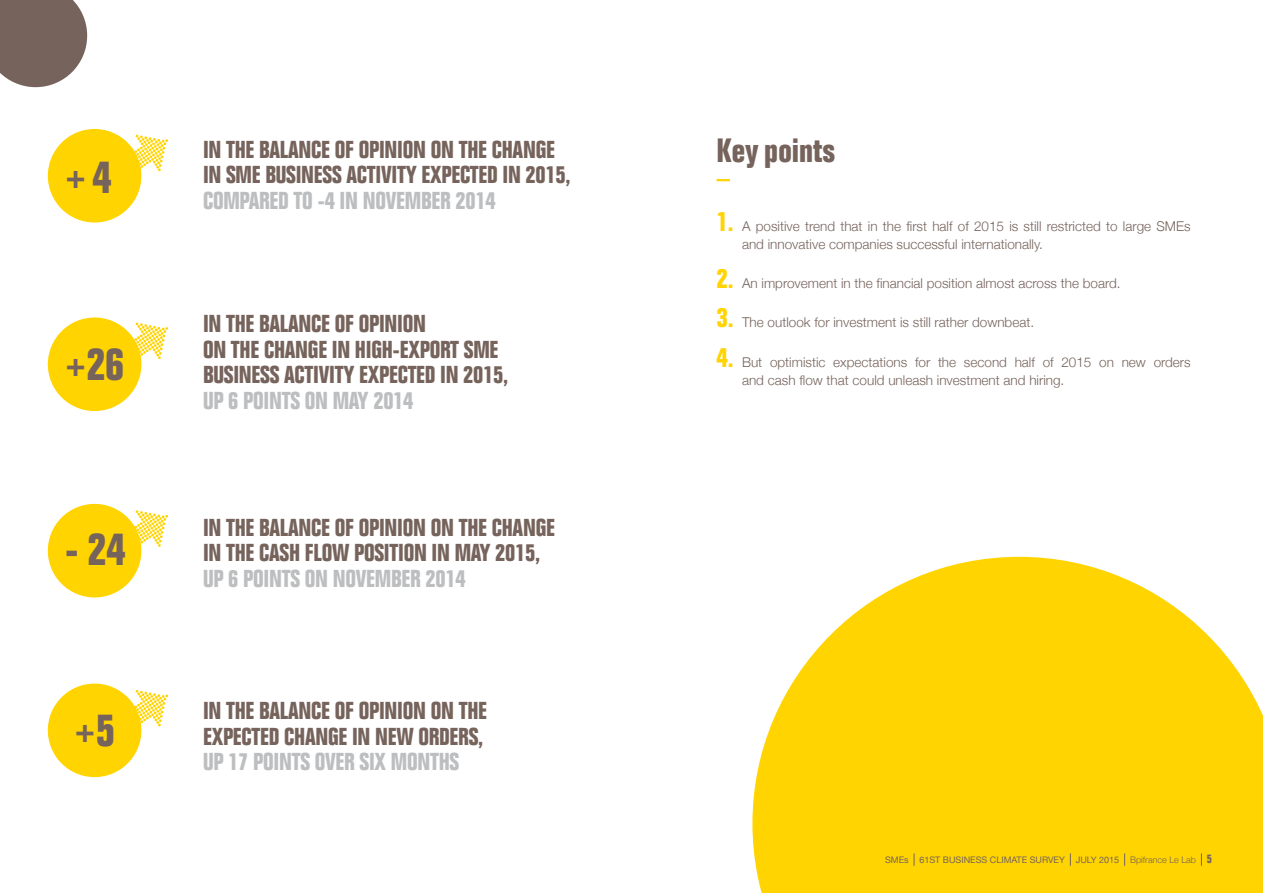
<style>
.page{position:relative;width:1263px;height:893px;background:#fff}
.page>*{position:absolute;margin:0;border:0;box-sizing:border-box;transform-origin:0 0}
.t1{font:700 condensed 45px "Folio";color:#76635c}
.t2{font:700 condensed 33px "Folio";color:#76635c}
.t3{font:700 condensed 27px/57.4px "Folio";color:#ffd400}
.t4{font:700 condensed 24px/25.5px "Folio";letter-spacing:-.01em;color:#76635c}
.t5{font:700 condensed 24px "Folio";letter-spacing:-.01em;color:#bcbec0}
.t6{font:300 13.5px/18px "Helvetica Neue";color:#76635c}
.t7{font:9px "Helvetica Neue";color:#76635c}
.s1{font-size:45px}
.s2{font-size:33px}
.s3{font-weight:300}
.s4{font-family:"Folio";font-weight:700;font-stretch:condensed;font-size:12px}
</style>
<div class="page">
<div style="left:48px;top:129px;width:93px;height:94px;background:#ffd400;border-radius:50%"></div>
<div style="left:48px;top:504px;width:93px;height:93px;background:#ffd400;border-radius:50%"></div>
<div style="left:48px;top:684px;width:93px;height:93px;background:#ffd400;border-radius:50%"></div>
<div style="left:48px;top:317px;width:93px;height:94px;background:#ffd400;border-radius:50%"></div>
<svg style="left:752px;top:557px;width:511px;height:336px;fill:#ffd400"></svg>
<svg style="left:0;top:0;width:87px;height:87px;background:#85746e"></svg>
<svg style="left:914px;top:853px;width:1px;height:13px"></svg>
<svg style="left:1070px;top:853px;width:1px;height:13px"></svg>
<svg style="left:1124px;top:853px;width:1px;height:13px"></svg>
<svg style="left:1201px;top:853px;width:1px;height:13px"></svg>
<svg style="left:716px;top:179px;width:14px;height:2px"></svg>
<svg style="left:115px;top:322px;width:53px;height:48px"></svg>
<svg style="left:118px;top:510px;width:50px;height:48px"></svg>
<svg style="left:118px;top:690px;width:50px;height:46px"></svg>
<svg style="left:116px;top:134px;width:52px;height:47px"></svg>
<h2 class="t2" style="left:66px;top:158px;width:48px">+ <span class="s1">4</span></h2>
<h1 class="t1" style="left:66px;top:340px;width:60px"><span class="s2">+</span>26</h1>
<h1 class="t1" style="left:65px;top:524px;width:62px">- 24</h1>
<h2 class="t2" style="left:75px;top:712px;width:41px">+<span class="s1">5</span></h2>
<h3 class="t4" style="left:203px;top:137px;width:369px">IN THE BALANCE OF OPINION ON THE CHANGE<br>IN SME BUSINESS ACTIVITY EXPECTED IN 2015,</h3>
<h3 class="t5" style="left:203px;top:187px;width:294px">COMPARED TO -4 IN NOVEMBER 2014</h3>
<h3 class="t4" style="left:203px;top:311px;width:307px">IN THE BALANCE OF OPINION<br>ON THE CHANGE IN HIGH-EXPORT SME<br>BUSINESS ACTIVITY EXPECTED IN 2015,</h3>
<h3 class="t5" style="left:203px;top:387px;width:212px">UP 6 POINTS ON MAY 2014</h3>
<h3 class="t4" style="left:203px;top:515px;width:353px">IN THE BALANCE OF OPINION ON THE CHANGE<br>IN THE CASH FLOW POSITION IN MAY 2015,</h3>
<h3 class="t5" style="left:203px;top:565px;width:264px">UP 6 POINTS ON NOVEMBER 2014</h3>
<h3 class="t4" style="left:203px;top:698px;width:286px">IN THE BALANCE OF OPINION ON THE<br>EXPECTED CHANGE IN NEW ORDERS,</h3>
<h3 class="t5" style="left:203px;top:748px;width:258px">UP 17 POINTS OVER SIX MONTHS</h3>
<h2 class="t2" style="left:716px;top:132px;width:120px">KEY POINTS</h2>
<h3 class="t3" style="left:716px;top:193px;width:18px">1.<br>2.</h3>
<h3 class="t3" style="left:716px;top:298px;width:18px;line-height:39.3px">3.<br>4.</h3>
<p class="t6" style="left:742px;top:217px;width:450px">A positive trend that in the first half of 2015 is still restricted to large SMEs and innovative companies successful internationally.</p>
<p class="t6" style="left:742px;top:274px;width:380px">An improvement in the financial position almost across the board.</p>
<p class="t6" style="left:742px;top:313px;width:294px">The outlook for investment is still rather downbeat.</p>
<p class="t6" style="left:742px;top:352px;width:450px">But optimistic expectations for the second half of 2015 on new orders and cash flow that could unleash investment and hiring.</p>
<p class="t7" style="left:885px;top:854px;width:328px">SMEs 61ST BUSINESS CLIMATE SURVEY JULY 2015 <span class="s3">Bpifrance Le Lab</span> <span class="s4">5</span></p>
</div>
